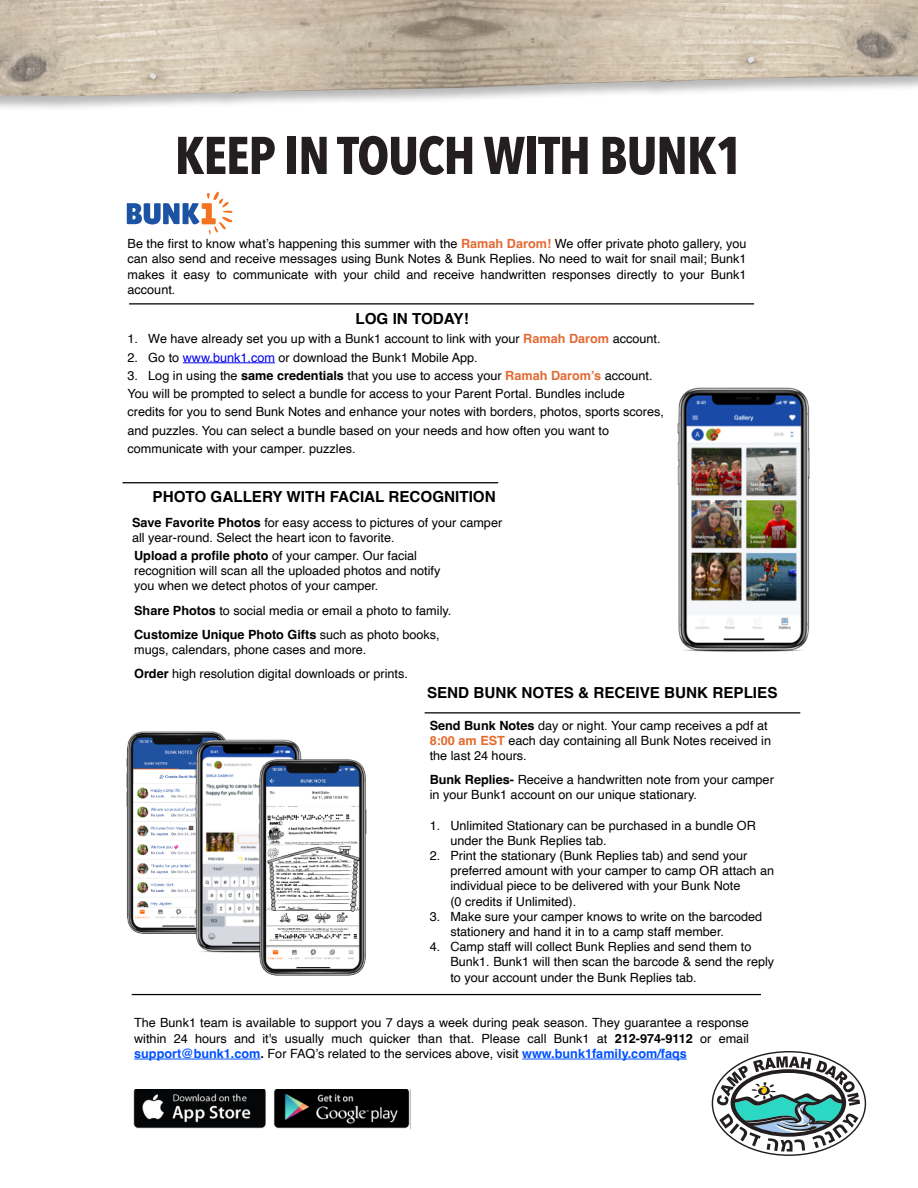
<style>
.page{position:relative;width:918px;height:1188px;background:#fff}
.page>*{position:absolute;margin:0;border:0;box-sizing:border-box;transform-origin:0 0}
.BODYCOPY{font:700 52.5px "Avenir Next LT Pro Condensed";letter-spacing:-.02em;color:#231f20}
.t1{font:700 15.15px "Helvetica";color:#000}
.t2{font:12.6px/15.1px "Helvetica";color:#000}
.s1{font-weight:700;color:#e26b35}
.s2{color:#00e}
.s3{font-weight:700}
.s4{font-weight:700;color:#e46b2b}
.s5{font-weight:700;color:#0052ff}
</style>
<div class="page">
<svg style="left:127px;top:192px;width:105px;height:43px"></svg>
<hr style="left:134px;top:1059px;width:127px;height:1px;background:#0052ff">
<hr style="left:522px;top:1059px;width:165px;height:1px;background:#0052ff">
<hr style="left:183px;top:363px;width:92px;height:1px;background:#00e">
<hr style="left:425px;top:712px;width:375px;height:1px;background:#000">
<hr style="left:122px;top:482px;width:376px;height:1px;background:#000">
<hr style="left:132px;top:994px;width:629px;height:1px;background:#000">
<hr style="left:129px;top:303px;width:625px;height:2px;background:#000">
<img style="left:677px;top:387px;width:133px;height:265px">
<img style="left:127px;top:731px;width:175px;height:222px">
<img style="left:257px;top:758px;width:110px;height:218px">
<div style="left:0;top:0;width:918px;height:112px;background:#231f20;opacity:.43"></div>
<img style="left:0;top:0;width:918px;height:101px">
<svg style="left:712px;top:1052px;width:153px;height:103px"></svg>
<svg style="left:717px;top:1056px;width:143px;height:96px"></svg>
<img style="left:134px;top:1089px;width:277px;height:41px">
<p class="BODYCOPY" style="left:175px;top:123px;width:570px">KEEP IN TOUCH WITH BUNK1</p>
<p class="t2" style="left:128px;top:237px;width:621px;text-align:justify">Be the first to know what’s happening this summer with the <span class="s1">Ramah Darom!</span> We offer private photo gallery, you can also send and receive messages using Bunk Notes &amp; Bunk Replies. No need to wait for snail mail; Bunk1 makes it easy to communicate with your child and receive handwritten responses directly to your Bunk1 account.</p>
<p class="t1" style="left:356px;top:309px;width:115px">LOG IN TODAY!</p>
<p class="t2" style="left:128px;top:332px;width:535px">1. We have already set you up with a Bunk1 account to link with your <span class="s1">Ramah Darom</span> account.</p>
<p class="t2" style="left:128px;top:350px;width:352px">2. Go to <span class="s2">www.bunk1.com</span> or download the Bunk1 Mobile App.</p>
<p class="t2" style="left:128px;top:367px;width:538px;line-height:18.3px">3. Log in using the <span class="s3">same credentials</span> that you use to access your <span class="s1">Ramah Darom’s</span> account.<br>You will be prompted to select a bundle for access to your Parent Portal. Bundles include credits for you to send Bunk Notes and enhance your notes with borders, photos, sports scores, and puzzles. You can select a bundle based on your needs and how often you want to communicate with your camper. puzzles.</p>
<p class="t1" style="left:153px;top:487px;width:345px">PHOTO GALLERY WITH FACIAL RECOGNITION</p>
<p class="t2" style="left:132px;top:515px;width:372px"><span class="s3">Save Favorite Photos</span> for easy access to pictures of your camper all year-round. Select the heart icon to favorite.</p>
<p class="t2" style="left:134px;top:548px;width:308px"><span class="s3">Upload a profile photo</span> of your camper. Our facial recognition will scan all the uploaded photos and notify you when we detect photos of your camper.</p>
<p class="t2" style="left:134px;top:598px;width:319px;line-height:24px"><span class="s3">Share Photos</span> to social media or email a photo to family.<br><span class="s3">Customize Unique Photo Gifts</span> such as photo books,</p>
<p class="t2" style="left:134px;top:638px;width:275px;line-height:24px">mugs, calendars, phone cases and more.<br><span class="s3">Order</span> high resolution digital downloads or prints.</p>
<p class="t1" style="left:427px;top:684px;width:352px">SEND BUNK NOTES &amp; RECEIVE BUNK REPLIES</p>
<p class="t2" style="left:430px;top:718px;width:343px"><span class="s3">Send Bunk Notes</span> day or night. Your camp receives a pdf at<br><span class="s4">8:00 am EST</span> each day containing all Bunk Notes received in the last 24 hours.</p>
<p class="t2" style="left:430px;top:772px;width:346px"><span class="s3">Bunk Replies-</span> Receive a handwritten note from your camper in your Bunk1 account on our unique stationary.</p>
<p class="t2" style="left:450px;top:818px;width:307px;text-indent:-21px">1. Unlimited Stationary can be purchased in a bundle OR under the Bunk Replies tab.</p>
<p class="t2" style="left:450px;top:848px;width:325px;text-indent:-21px">2. Print the stationary (Bunk Replies tab) and send your preferred amount with your camper to camp OR attach an individual piece to be delivered with your Bunk Note<br>(0 credits if Unlimited).</p>
<p class="t2" style="left:450px;top:909px;width:313px;text-indent:-21px">3. Make sure your camper knows to write on the barcoded stationery and hand it in to a camp staff member.</p>
<p class="t2" style="left:450px;top:940px;width:325px;text-indent:-21px">4. Camp staff will collect Bunk Replies and send them to<br>Bunk1. Bunk1 will then scan the barcode &amp; send the reply to your account under the Bunk Replies tab.</p>
<p class="t2" style="left:134px;top:1016px;width:616px;text-align:justify">The Bunk1 team is available to support you 7 days a week during peak season. They guarantee a response within 24 hours and it's usually much quicker than that. Please call Bunk1 at <span class="s3">212-974-9112</span> or email <span class="s5">support@bunk1.com</span><span class="s3">.</span> For FAQ’s related to the services above, visit <span class="s5">www.bunk1family.com/faqs</span></p>
</div>
